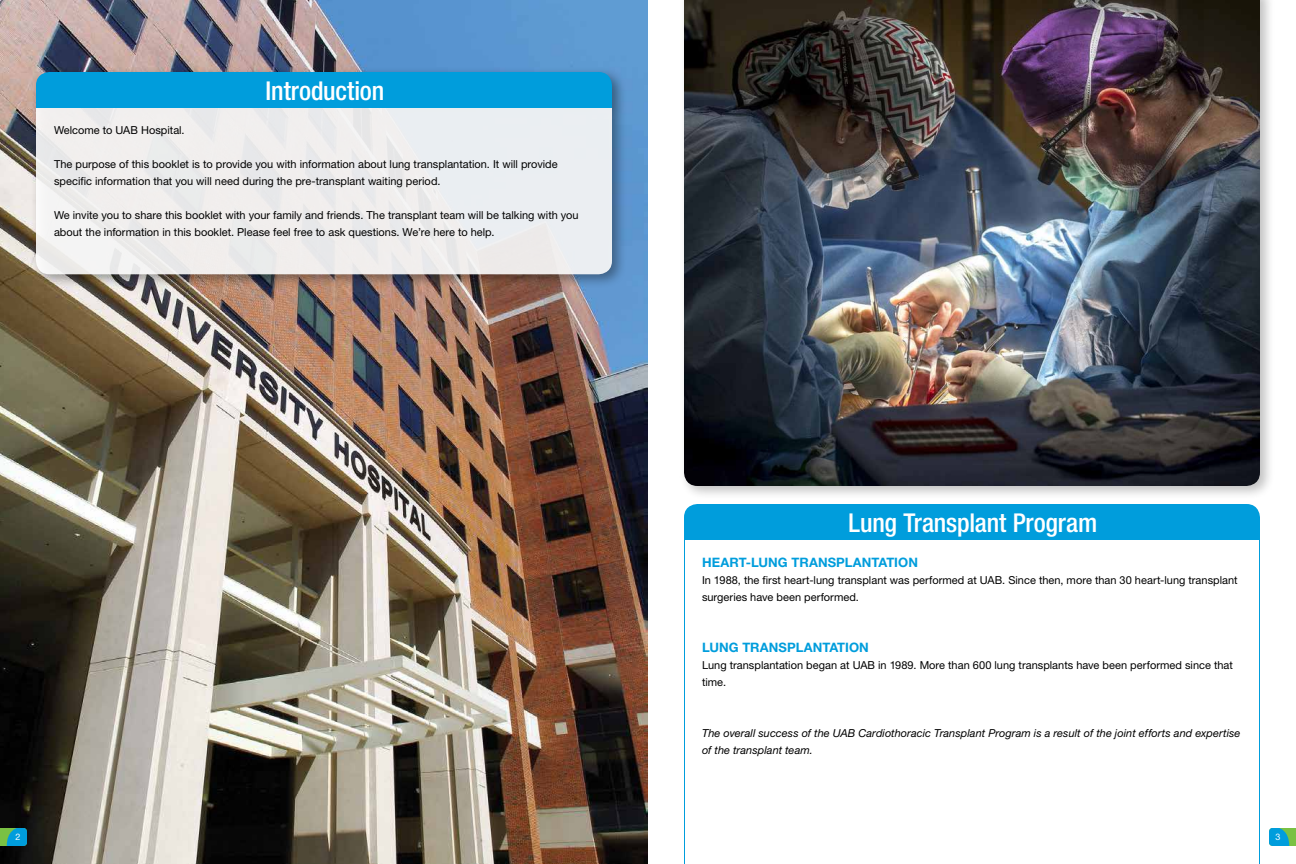
<style>
.page{position:relative;width:1296px;height:864px;background:#fff}
.page>*{position:absolute;margin:0;border:0;box-sizing:border-box;transform-origin:0 0}
.t1{font:500 condensed 26px "Helvetica Neue LT Std";letter-spacing:-.005em;color:#fff}
.t2{font:700 13px "Helvetica Neue LT Std";color:#009ddc}
.t3{font:11px/17px "Helvetica Neue LT Std";color:#000}
.t4{font:italic 11px/17px "Helvetica Neue LT Std";letter-spacing:.005em;color:#000}
.t5{font:9px "Helvetica Neue LT Std";color:#fff}
</style>
<div class="page">
<img style="left:0;top:0;width:648px;height:864px">
<svg style="left:0;top:828px;width:27px;height:18px"></svg>
<div style="left:30px;top:66px;width:597px;height:223px;background:#000;opacity:.4"></div>
<div style="left:36px;top:108px;width:576px;height:166px;background:#edeeee"></div>
<div style="left:36px;top:72px;width:576px;height:36px;background:#009ddc"></div>
<svg style="left:1269px;top:828px;width:27px;height:18px"></svg>
<div style="left:678px;top:0;width:597px;height:501px;background:#000;opacity:.25"></div>
<img style="left:684px;top:0;width:576px;height:486px">
<div style="left:684px;top:504px;width:576px;height:36px;background:#009ddc"></div>
<h1 class="t1" style="left:266px;top:75px;width:120px">Introduction</h1>
<p class="t3" style="left:54px;top:121px;width:132px">Welcome to UAB Hospital.</p>
<p class="t3" style="left:54px;top:155px;width:505px">The purpose of this booklet is to provide you with information about lung transplantation. It will provide specific information that you will need during the pre-transplant waiting period.</p>
<p class="t3" style="left:54px;top:206px;width:526px">We invite you to share this booklet with your family and friends. The transplant team will be talking with you about the information in this booklet. Please feel free to ask questions. We’re here to help.</p>
<h1 class="t1" style="left:849px;top:507px;width:250px">Lung Transplant Program</h1>
<p class="t2" style="left:702px;top:555px;width:217px">HEART-LUNG TRANSPLANTATION</p>
<p class="t3" style="left:702px;top:572px;width:537px">In 1988, the first heart-lung transplant was performed at UAB. Since then, more than 30 heart-lung transplant surgeries have been performed.</p>
<p class="t2" style="left:702px;top:640px;width:168px">LUNG TRANSPLANTATION</p>
<p class="t3" style="left:702px;top:657px;width:532px">Lung transplantation began at UAB in 1989. More than 600 lung transplants have been performed since that time.</p>
<p class="t4" style="left:702px;top:725px;width:540px">The overall success of the UAB Cardiothoracic Transplant Program is a result of the joint efforts and expertise of the transplant team.</p>
<p class="t5" style="left:15px;top:832px;width:7px">2</p>
<p class="t5" style="left:1275px;top:832px;width:7px">3</p>
</div>
